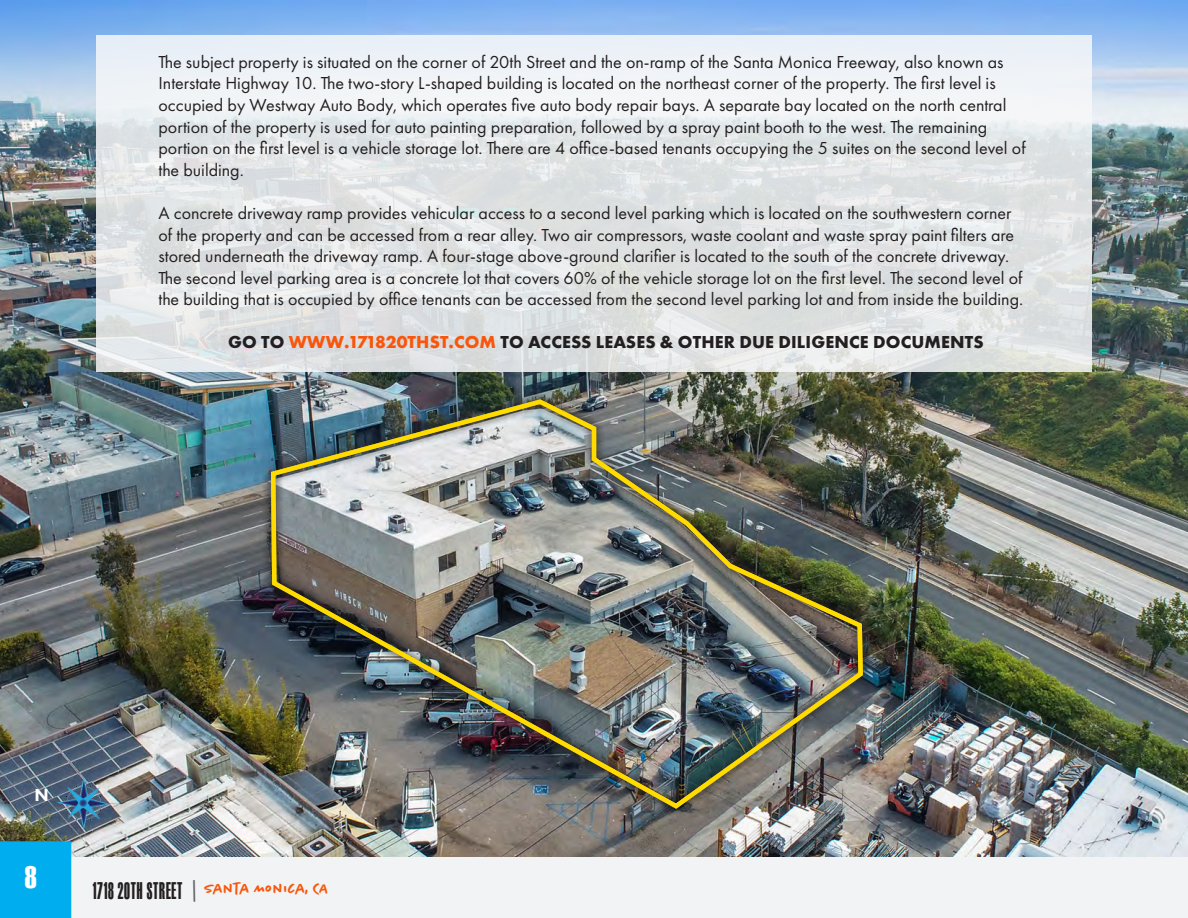
<style>
.page{position:relative;width:1188px;height:918px;background:#fff}
.page>*{position:absolute;margin:0;border:0;box-sizing:border-box;transform-origin:0 0}
.t1{font:31.5px "Haettenschweiler";color:#fff}
.t2{font:24px "Haettenschweiler";letter-spacing:.05em;color:#231f20;scale:.62 1}
.Paragraph_Style_1{font:18px/21.6px "Futura PT";color:#231f20}
.t3{font:700 18px "Futura PT";letter-spacing:.01em;color:#231f20}
.Paragraph_Body{font:800 18px "Futura PT";color:#fff}
.s1{color:#f9560b}
.s2{font-family:"Parkside";font-style:italic;font-size:27px;color:#636366}
</style>
<div class="page">
<img style="left:0;top:0;width:1188px;height:857px">
<div style="left:262px;top:391px;width:610px;height:426px;background:#231f20;opacity:.75"></div>
<img style="left:269px;top:397px;width:596px;height:415px">
<div style="left:68px;top:857px;width:1120px;height:61px;background:#f2f3f4"></div>
<div style="left:0;top:841px;width:71px;height:77px;background:#00aeef"></div>
<svg style="left:96px;top:35px;width:996px;height:337px"></svg>
<img style="left:56px;top:776px;width:54px;height:54px">
<p class="Paragraph_Style_1" style="left:158px;top:51px;width:869px">The subject property is situated on the corner of 20th Street and the on-ramp of the Santa Monica Freeway, also known as Interstate Highway 10. The two-story L-shaped building is located on the northeast corner of the property. The first level is occupied by Westway Auto Body, which operates five auto body repair bays. A separate bay located on the north central portion of the property is used for auto painting preparation, followed by a spray paint booth to the west. The remaining portion on the first level is a vehicle storage lot. There are 4 office-based tenants occupying the 5 suites on the second level of the building.</p>
<p class="Paragraph_Style_1" style="left:158px;top:202px;width:866px">A concrete driveway ramp provides vehicular access to a second level parking which is located on the southwestern corner of the property and can be accessed from a rear alley. Two air compressors, waste coolant and waste spray paint filters are stored underneath the driveway ramp. A four-stage above-ground clarifier is located to the south of the concrete driveway.<br>The second level parking area is a concrete lot that covers 60% of the vehicle storage lot on the first level. The second level of the building that is occupied by office tenants can be accessed from the second level parking lot and from inside the building.</p>
<p class="t3" style="left:228px;top:330px;width:757px">GO TO <span class="s1">WWW.171820THST.COM</span> TO ACCESS LEASES &amp; OTHER DUE DILIGENCE DOCUMENTS</p>
<p class="Paragraph_Body" style="left:35px;top:784px;width:16px">N</p>
<h1 class="t1" style="left:25px;top:856px;width:13px">8</h1>
<h2 class="t2" style="left:93px;top:874px;width:382px">1718 20TH STREET <span class="s2">|</span><sup>SANTA</sup> <sup>MONICA,</sup> <sup>CA</sup></h2>
</div>
